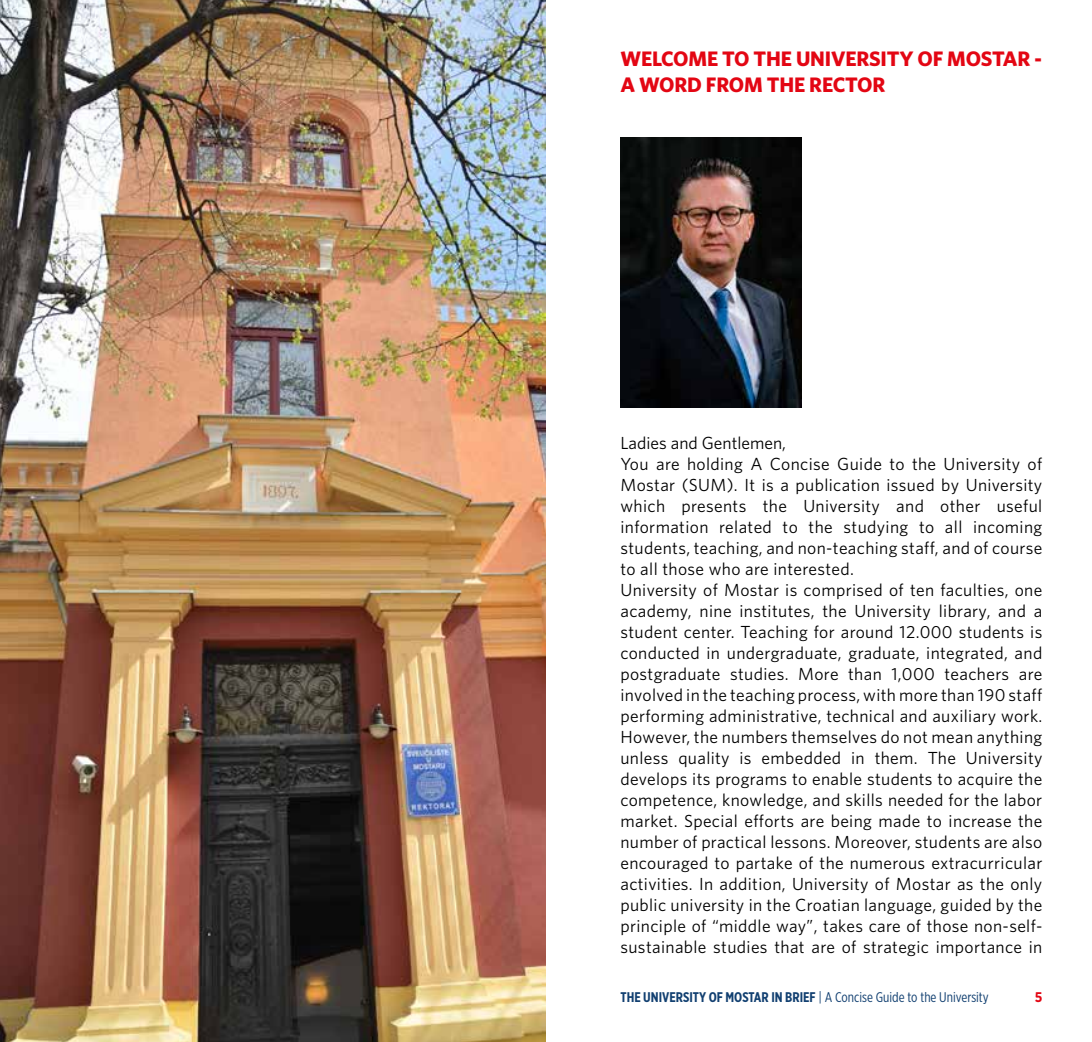
<style>
.page{position:relative;width:1092px;height:1042px;background:#fff}
.page>*{position:absolute;margin:0;border:0;box-sizing:border-box;transform-origin:0 0}
.t1{font:700 21px/25.2px "Whitney";letter-spacing:-.01em;color:#e30613}
.t2{font:17.5px/21px "Whitney";letter-spacing:.02em;color:#000}
.t3{font:14px "Gotham X Narrow";color:#124071}
.t4{font:700 14px "Gotham Narrow";color:#e30613}
.s1{font-weight:700}
</style>
<div class="page">
<img style="left:620px;top:137px;width:181px;height:270px">
<img style="left:0;top:0;width:546px;height:1042px">
<p class="t1" style="left:620px;top:46px;width:423px">WELCOME TO THE UNIVERSITY OF MOSTAR -<br>A WORD FROM THE RECTOR</p>
<p class="t2" style="left:620px;top:432px;width:423px">Ladies and Gentlemen,<br>You are holding A Concise Guide to the University of Mostar (SUM). It is a publication issued by University which presents the University and other useful information related to the studying to all incoming students, teaching, and non-teaching staff, and of course to all those who are interested.<br>University of Mostar is comprised of ten faculties, one academy, nine institutes, the University library, and a student center. Teaching for around 12.000 students is conducted in undergraduate, graduate, integrated, and postgraduate studies. More than 1,000 teachers are involved in the teaching process, with more than 190 staff performing administrative, technical and auxiliary work.<br>However, the numbers themselves do not mean anything unless quality is embedded in them. The University develops its programs to enable students to acquire the competence, knowledge, and skills needed for the labor market. Special efforts are being made to increase the number of practical lessons. Moreover, students are also encouraged to partake of the numerous extracurricular activities. In addition, University of Mostar as the only public university in the Croatian language, guided by the principle of “middle way”, takes care of those non-self&shy;sustainable studies that are of strategic importance in</p>
<p class="t3" style="left:620px;top:989px;width:370px"><span class="s1">THE UNIVERSITY OF MOSTAR IN BRIEF</span> | A Concise Guide to the University</p>
<p class="t4" style="left:1034px;top:988px;width:9px">5</p>
</div>
